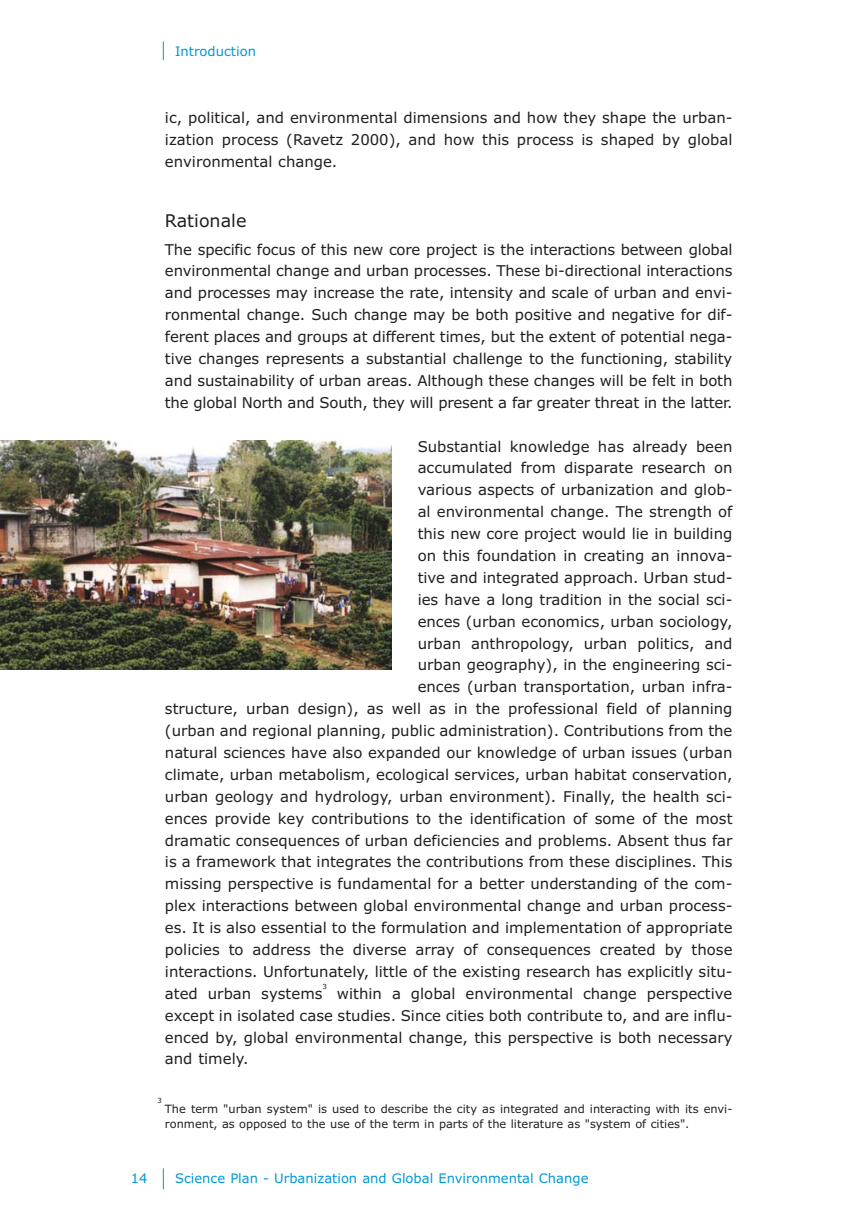
<style>
.page{position:relative;width:849px;height:1231px;background:#fff}
.page>*{position:absolute;margin:0;border:0;box-sizing:border-box;transform-origin:0 0}
.t1{font:17.5px "Verdana";color:#231f20}
.t2{font:14.88px/21.9px "Verdana";color:#231f20;text-align:justify}
.t3{font:13.12px "Verdana";color:#0099d7}
.t4{font:11.38px/14.9px "Verdana";color:#231f20}
.t5{font:7px "Verdana";color:#231f20}
</style>
<div class="page">
<svg style="left:163px;top:42px;width:1px;height:18px"></svg>
<svg style="left:163px;top:1168px;width:1px;height:21px"></svg>
<img style="left:0;top:440px;width:391px;height:229px">
<p class="t3" style="left:175px;top:46px;width:82px">Introduction</p>
<p class="t2" style="left:165px;top:108px;width:569px">ic, political, and environmental dimensions and how they shape the urban&shy;ization process (Ravetz 2000), and how this process is shaped by global environmental change.</p>
<p class="t1" style="left:165px;top:213px;width:83px">Rationale</p>
<p class="t2" style="left:165px;top:239px;width:569px">The specific focus of this new core project is the interactions between global environmental change and urban processes. These bi-directional interactions and processes may increase the rate, intensity and scale of urban and envi&shy;ronmental change. Such change may be both positive and negative for dif&shy;ferent places and groups at different times, but the extent of potential nega&shy;tive changes represents a substantial challenge to the functioning, stability and sustainability of urban areas. Although these changes will be felt in both the global North and South, they will present a far greater threat in the latter.</p>
<p class="t2" style="left:417px;top:436px;width:316px">Substantial knowledge has already been</p>
<p class="t2" style="left:417px;top:458px;width:316px">accumulated from disparate research on</p>
<p class="t2" style="left:417px;top:480px;width:316px">various aspects of urbanization and glob-</p>
<p class="t2" style="left:417px;top:502px;width:316px">al environmental change. The strength of</p>
<p class="t2" style="left:417px;top:524px;width:316px">this new core project would lie in building</p>
<p class="t2" style="left:417px;top:546px;width:316px">on this foundation in creating an innova-</p>
<p class="t2" style="left:417px;top:568px;width:316px">tive and integrated approach. Urban stud-</p>
<p class="t2" style="left:417px;top:589px;width:316px">ies have a long tradition in the social sci-</p>
<p class="t2" style="left:417px;top:611px;width:316px">ences (urban economics, urban sociology,</p>
<p class="t2" style="left:417px;top:633px;width:316px">urban anthropology, urban politics, and</p>
<p class="t2" style="left:417px;top:655px;width:316px">urban geography), in the engineering sci-</p>
<p class="t2" style="left:417px;top:677px;width:316px">ences (urban transportation, urban infra-</p>
<p class="t2" style="left:165px;top:699px;width:569px">structure, urban design), as well as in the professional field of planning</p>
<p class="t2" style="left:165px;top:721px;width:569px">(urban and regional planning, public administration). Contributions from the</p>
<p class="t2" style="left:165px;top:743px;width:569px">natural sciences have also expanded our knowledge of urban issues (urban</p>
<p class="t2" style="left:165px;top:764px;width:569px">climate, urban metabolism, ecological services, urban habitat conservation,</p>
<p class="t2" style="left:165px;top:786px;width:569px">urban geology and hydrology, urban environment). Finally, the health sci-</p>
<p class="t2" style="left:165px;top:808px;width:569px">ences provide key contributions to the identification of some of the most</p>
<p class="t2" style="left:165px;top:830px;width:569px">dramatic consequences of urban deficiencies and problems. Absent thus far</p>
<p class="t2" style="left:165px;top:852px;width:569px">is a framework that integrates the contributions from these disciplines. This</p>
<p class="t2" style="left:165px;top:874px;width:569px">missing perspective is fundamental for a better understanding of the com-</p>
<p class="t2" style="left:165px;top:896px;width:569px">plex interactions between global environmental change and urban process-</p>
<p class="t2" style="left:165px;top:918px;width:569px">es. It is also essential to the formulation and implementation of appropriate</p>
<p class="t2" style="left:165px;top:939px;width:569px">policies to address the diverse array of consequences created by those</p>
<p class="t2" style="left:165px;top:961px;width:569px">interactions. Unfortunately, little of the existing research has explicitly situ-</p>
<p class="t2" style="left:165px;top:983px;width:159px">ated urban systems</p>
<p class="t5" style="left:322px;top:983px;width:6px">3</p>
<p class="t2" style="left:165px;top:983px;width:569px;text-indent:172px">within a global environmental change perspective except in isolated case studies. Since cities both contribute to, and are influ&shy;enced by, global environmental change, this perspective is both necessary and timely.</p>
<p class="t5" style="left:157px;top:1097px;width:6px">3</p>
<p class="t4" style="left:165px;top:1102px;width:569px">The term "urban system" is used to describe the city as integrated and interacting with its envi&shy;ronment, as opposed to the use of the term in parts of the literature as "system of cities".</p>
<p class="t3" style="left:131px;top:1172px;width:18px">14</p>
<p class="t3" style="left:175px;top:1172px;width:415px">Science Plan - Urbanization and Global Environmental Change</p>
</div>
